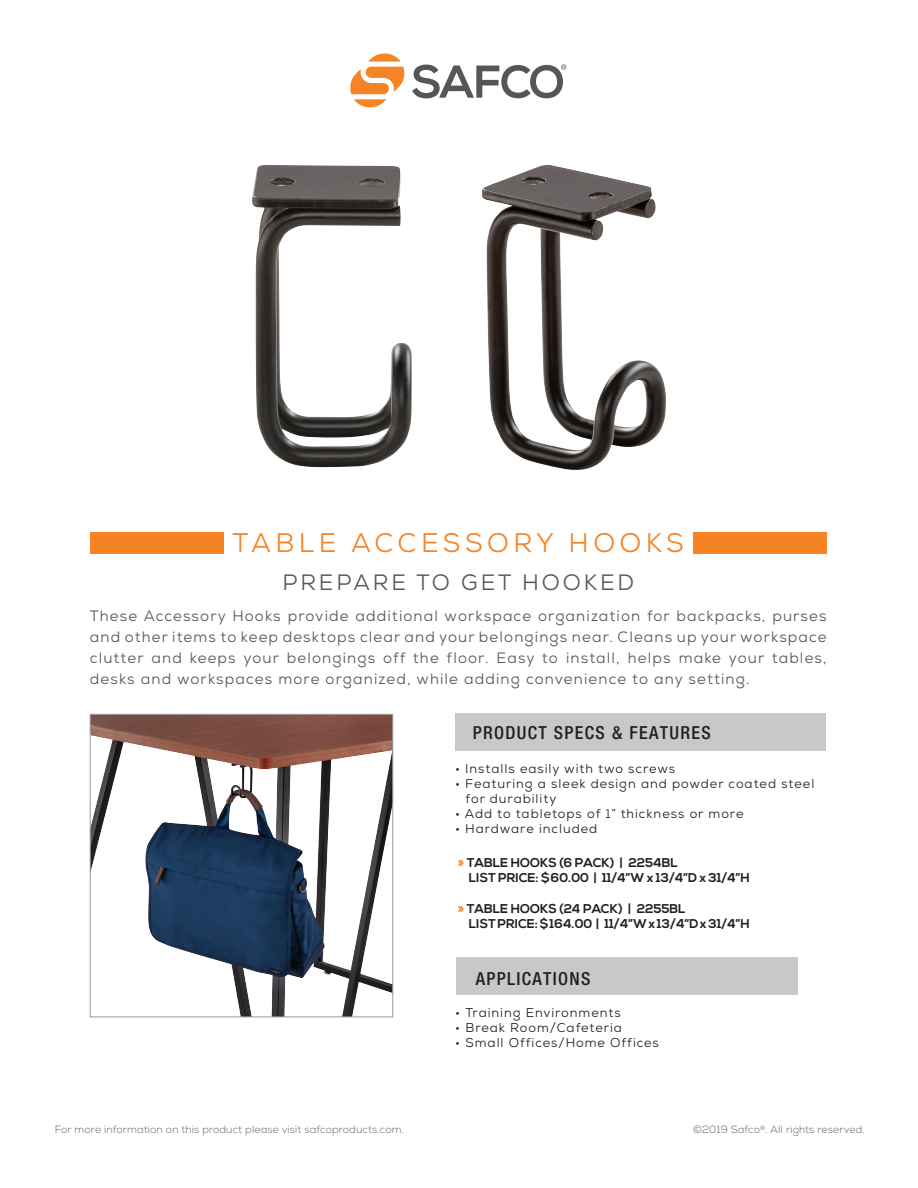
<style>
.page{position:relative;width:918px;height:1188px;background:#fff}
.page>*{position:absolute;margin:0;border:0;box-sizing:border-box;transform-origin:0 0}
.t1{font:26.85px "Nexa";letter-spacing:.165em;color:#f58427}
.t2{font:22.2px "Nexa";letter-spacing:.13em;color:#545759}
.t3{font:500 condensed 18px "Helvetica Neue";letter-spacing:.075em;color:#231f20}
.t4{font:15px/21px "Nexa";letter-spacing:.075em;color:#545759;text-align:justify}
.t5{font:12.75px/15px "Nexa";letter-spacing:.075em;color:#231f20}
.t6{font:700 12.75px/15.3px "Nexa";color:#231f20}
.t7{font:300 10.5px "Nexa";letter-spacing:.01em;color:#5f6162}
.s1{color:#f58224}
</style>
<div class="page">
<div style="left:90px;top:532px;width:133px;height:22px;background:#f58224"></div>
<div style="left:693px;top:532px;width:134px;height:22px;background:#f58224"></div>
<svg style="left:412px;top:64px;width:154px;height:34px"></svg>
<svg style="left:350px;top:53px;width:55px;height:54px"></svg>
<div style="left:455px;top:713px;width:371px;height:38px;background:#c7c8ca"></div>
<div style="left:456px;top:958px;width:341px;height:37px;background:#c7c8ca"></div>
<img style="left:92px;top:716px;width:299px;height:299px">
<div style="left:90px;top:714px;width:303px;height:303px;border:1px solid #989a9b"></div>
<img style="left:252px;top:165px;width:160px;height:302px">
<img style="left:482px;top:165px;width:184px;height:305px">
<h1 class="t1" style="left:233px;top:526px;width:453px">TABLE ACCESSORY HOOKS</h1>
<h2 class="t2" style="left:282px;top:568px;width:353px">PREPARE TO GET HOOKED</h2>
<p class="t4" style="left:90px;top:605px;width:738px">These Accessory Hooks provide additional workspace organization for backpacks, purses and other items to keep desktops clear and your belongings near. Cleans up your workspace clutter and keeps your belongings off the floor. Easy to install, helps make your tables, desks and workspaces more organized, while adding convenience to any setting.</p>
<p class="t3" style="left:473px;top:721px;width:240px">PRODUCT SPECS &amp; FEATURES</p>
<p class="t5" style="left:455px;top:761px;width:222px">• Installs easily with two screws</p>
<p class="t5" style="left:466px;top:776px;width:350px;text-indent:-11px">• Featuring a sleek design and powder coated steel for durability</p>
<p class="t5" style="left:455px;top:806px;width:290px">• Add to tabletops of 1” thickness or more</p>
<p class="t5" style="left:455px;top:821px;width:144px">• Hardware included</p>
<p class="t6" style="left:469px;top:855px;width:283px;text-indent:-11px"><span class="s1">»</span> TABLE HOOKS (6 PACK) | 2254BL<br>LIST PRICE: $60.00 | 11/4”W x 13/4”D x 31/4”H</p>
<p class="t6" style="left:469px;top:901px;width:283px;text-indent:-11px"><span class="s1">»</span> TABLE HOOKS (24 PACK) | 2255BL<br>LIST PRICE: $164.00 | 11/4”W x 13/4”D x 31/4”H</p>
<p class="t3" style="left:476px;top:968px;width:116px">APPLICATIONS</p>
<p class="t5" style="left:455px;top:1005px;width:167px">• Training Environments</p>
<p class="t5" style="left:455px;top:1020px;width:168px">• Break Room/Cafeteria</p>
<p class="t5" style="left:455px;top:1035px;width:205px">• Small Offices/Home Offices</p>
<p class="t7" style="left:55px;top:1123px;width:351px">For more information on this product please visit safcoproducts.com.</p>
<p class="t7" style="left:693px;top:1123px;width:173px">©2019 Safco<sup>®</sup>. All rights reserved.</p>
</div>
